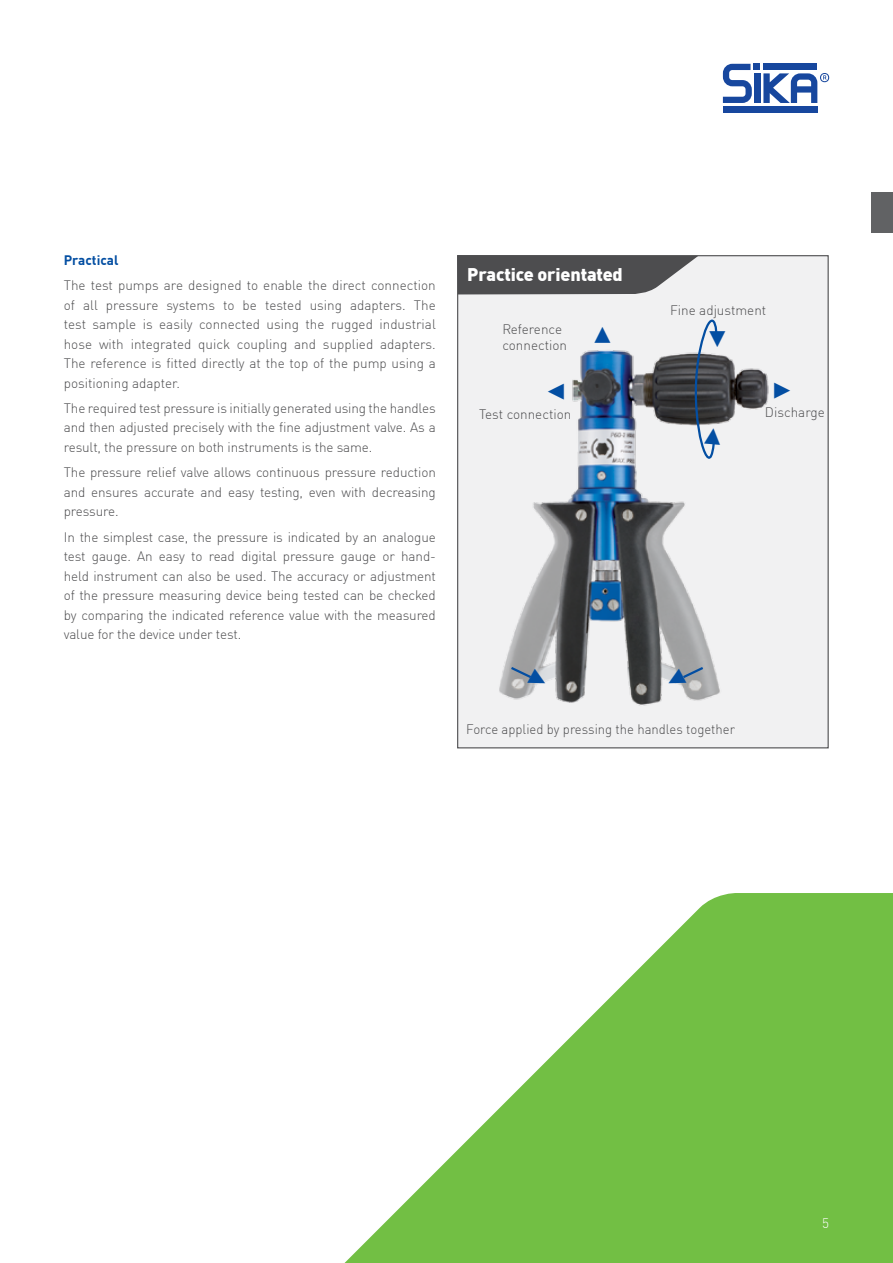
<style>
.page{position:relative;width:893px;height:1263px;background:#fff}
.page>*{position:absolute;margin:0;border:0;box-sizing:border-box;transform-origin:0 0}
.t1{font:700 22.5px "Times New Roman";color:#034ea2}
.t2{font:900 18px "DIN Offc";letter-spacing:-.01em;color:#fff}
.t3{font:300 13.5px/19.5px "DIN Offc";letter-spacing:-.01em;color:#4d4d4f;text-align:justify}
.t4{font:700 13.5px "DIN Offc";color:#034ea2}
.t5{font:300 13.5px "DIN Offc";color:#fff}
</style>
<div class="page">
<svg style="left:344px;top:893px;width:549px;height:370px;fill:#72bf44"></svg>
<div style="left:723px;top:106px;width:94px;height:7px;background:#17479e"></div>
<svg style="left:723px;top:64px;width:106px;height:39px"></svg>
<div style="left:872px;top:193px;width:21px;height:40px;background:#616264"></div>
<div style="left:457px;top:255px;width:372px;height:493px;background:#f1f1f2;border:1px solid #4d4d4f"></div>
<img style="left:499px;top:350px;width:270px;height:356px">
<svg style="left:457px;top:255px;width:241px;height:39px"></svg>
<svg style="left:685px;top:319px;width:36px;height:151px"></svg>
<svg style="left:509px;top:665px;width:40px;height:25px"></svg>
<svg style="left:665px;top:665px;width:41px;height:25px"></svg>
<p class="t4" style="left:64px;top:252px;width:56px">Practical</p>
<p class="t3" style="left:64px;top:275px;width:374px">The test pumps are designed to enable the direct connection of all pressure systems to be tested using adapters. The test sample is easily connected using the rugged industrial hose with integrated quick coupling and supplied adapters.<br>The reference is fitted directly at the top of the pump using a positioning adapter.</p>
<p class="t3" style="left:64px;top:398px;width:374px">The required test pressure is initially generated using the handles and then adjusted precisely with the fine adjustment valve. As a result, the pressure on both instruments is the same.</p>
<p class="t3" style="left:64px;top:463px;width:374px">The pressure relief valve allows continuous pressure reduction and ensures accurate and easy testing, even with decreasing pressure.</p>
<p class="t3" style="left:64px;top:527px;width:374px">In the simplest case, the pressure is indicated by an analogue test gauge. An easy to read digital pressure gauge or hand&shy;held instrument can also be used. The accuracy or adjustment of the pressure measuring device being tested can be checked by comparing the indicated reference value with the measured value for the device under test.</p>
<h2 class="t2" style="left:467px;top:262px;width:157px">Practice orientated</h2>
<p class="t3" style="left:670px;top:300px;width:98px">Fine adjustment</p>
<p class="t3" style="left:502px;top:320px;width:66px;line-height:16.5px">Reference connection</p>
<h1 class="t1" style="left:567px;top:407px;width:24px;rotate:-180deg">►</h1>
<p class="t3" style="left:479px;top:404px;width:94px">Test connection</p>
<h1 class="t1" style="left:587px;top:346px;width:24px;rotate:-90deg">►</h1>
<h1 class="t1" style="left:733px;top:328px;width:24px;rotate:90deg">►</h1>
<p class="t3" style="left:765px;top:402px;width:61px">Discharge</p>
<p class="t3" style="left:466px;top:720px;width:270px">Force applied by pressing the handles together</p>
<p class="t5" style="left:822px;top:1214px;width:8px">5</p>
</div>
